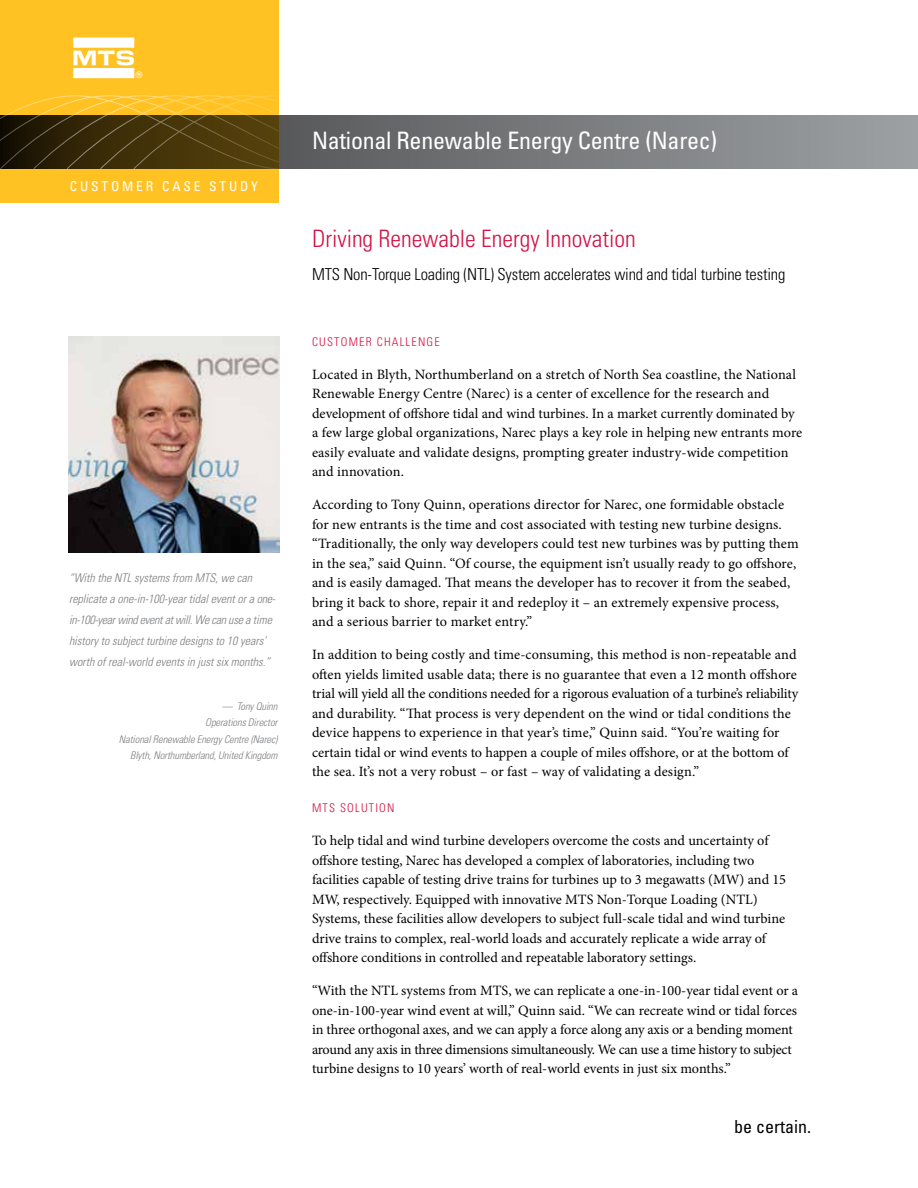
<style>
.page{position:relative;width:918px;height:1188px;background:#fff}
.page>*{position:absolute;margin:0;border:0;box-sizing:border-box;transform-origin:0 0}
.t1{font:45px "MTS Systems";color:#fff}
.t2{font:condensed 24px "Univers LT Std";letter-spacing:-.01em;color:#fff}
.t3{font:300 condensed 24px "Univers LT Std";color:#d31245}
.t4{font:condensed 18px "Univers LT Std";color:#000}
.t5{font:300 condensed 16.5px "Univers LT Std";letter-spacing:-.01em;color:#000}
.t6{font:14.25px/19.5px "Minion Pro";color:#000}
.t7{font:condensed 13.5px "Univers LT Std";letter-spacing:.21em;color:#fff}
.t8{font:italic 300 condensed 12px/21px "Univers LT Std";color:#7d7f82}
.t9{font:300 condensed 12px "Univers LT Std";letter-spacing:.1em;color:#d31245}
.t10{font:italic 300 condensed 10.5px/16.5px "Univers LT Std";letter-spacing:-.01em;color:#7d7f82;text-align:right}
</style>
<div class="page">
<svg style="left:279px;top:116px;width:639px;height:52px;background:#7b7d80"></svg>
<div style="left:0;top:0;width:279px;height:203px;background:#ffc222"></div>
<svg style="left:0;top:96px;width:279px;height:74px"></svg>
<img style="left:69px;top:337px;width:211px;height:216px">
<h1 class="t1" style="left:71px;top:38px;width:75px">l</h1>
<p class="t7" style="left:70px;top:178px;width:190px">CUSTOMER CASE STUDY</p>
<p class="t8" style="left:69px;top:568px;width:208px">“With the NTL systems from MTS, we can replicate a one-in-100-year tidal event or a one&shy;in-100-year wind event at will. We can use a time history to subject turbine designs to 10 years’ worth of real-world events in just six months.”</p>
<p class="t10" style="left:119px;top:698px;width:160px">— Tony Quinn<br>Operations Director<br>National Renewable Energy Centre (Narec)<br>Blyth, Northumberland, United Kingdom</p>
<h2 class="t2" style="left:312px;top:125px;width:407px">National Renewable Energy Centre (Narec)</h2>
<h2 class="t3" style="left:312px;top:224px;width:325px">Driving Renewable Energy Innovation</h2>
<p class="t5" style="left:312px;top:264px;width:475px">MTS Non-Torque Loading (NTL) System accelerates wind and tidal turbine testing</p>
<p class="t9" style="left:312px;top:334px;width:129px">CUSTOMER CHALLENGE</p>
<p class="t6" style="left:312px;top:364px;width:492px">Located in Blyth, Northumberland on a stretch of North Sea coastline, the National Renewable Energy Centre (Narec) is a center of excellence for the research and development of offshore tidal and wind turbines. In a market currently dominated by a few large global organizations, Narec plays a key role in helping new entrants more easily evaluate and validate designs, prompting greater industry-wide competition and innovation.</p>
<p class="t6" style="left:312px;top:495px;width:488px">According to Tony Quinn, operations director for Narec, one formidable obstacle for new entrants is the time and cost associated with testing new turbine designs. “Traditionally, the only way developers could test new turbines was by putting them in the sea,” said Quinn. “Of course, the equipment isn’t usually ready to go offshore, and is easily damaged. That means the developer has to recover it from the seabed, bring it back to shore, repair it and redeploy it – an extremely expensive process, and a serious barrier to market entry.”</p>
<p class="t6" style="left:312px;top:645px;width:488px">In addition to being costly and time-consuming, this method is non-repeatable and often yields limited usable data; there is no guarantee that even a 12 month offshore trial will yield all the conditions needed for a rigorous evaluation of a turbine’s reliability and durability. “That process is very dependent on the wind or tidal conditions the device happens to experience in that year’s time,” Quinn said. “You’re waiting for certain tidal or wind events to happen a couple of miles offshore, or at the bottom of the sea. It’s not a very robust – or fast – way of validating a design.”</p>
<p class="t9" style="left:312px;top:801px;width:84px">MTS SOLUTION</p>
<p class="t6" style="left:312px;top:831px;width:476px">To help tidal and wind turbine developers overcome the costs and uncertainty of offshore testing, Narec has developed a complex of laboratories, including two facilities capable of testing drive trains for turbines up to 3 megawatts (MW) and 15<br>MW, respectively. Equipped with innovative MTS Non-Torque Loading (NTL)<br>Systems, these facilities allow developers to subject full-scale tidal and wind turbine drive trains to complex, real-world loads and accurately replicate a wide array of offshore conditions in controlled and repeatable laboratory settings.</p>
<p class="t6" style="left:312px;top:981px;width:488px">“With the NTL systems from MTS, we can replicate a one-in-100-year tidal event or a one-in-100-year wind event at will,” Quinn said. “We can recreate wind or tidal forces in three orthogonal axes, and we can apply a force along any axis or a bending moment around any axis in three dimensions simultaneously. We can use a time history to subject turbine designs to 10 years’ worth of real-world events in just six months.”</p>
<p class="t4" style="left:734px;top:1115px;width:78px">be certain.</p>
</div>
